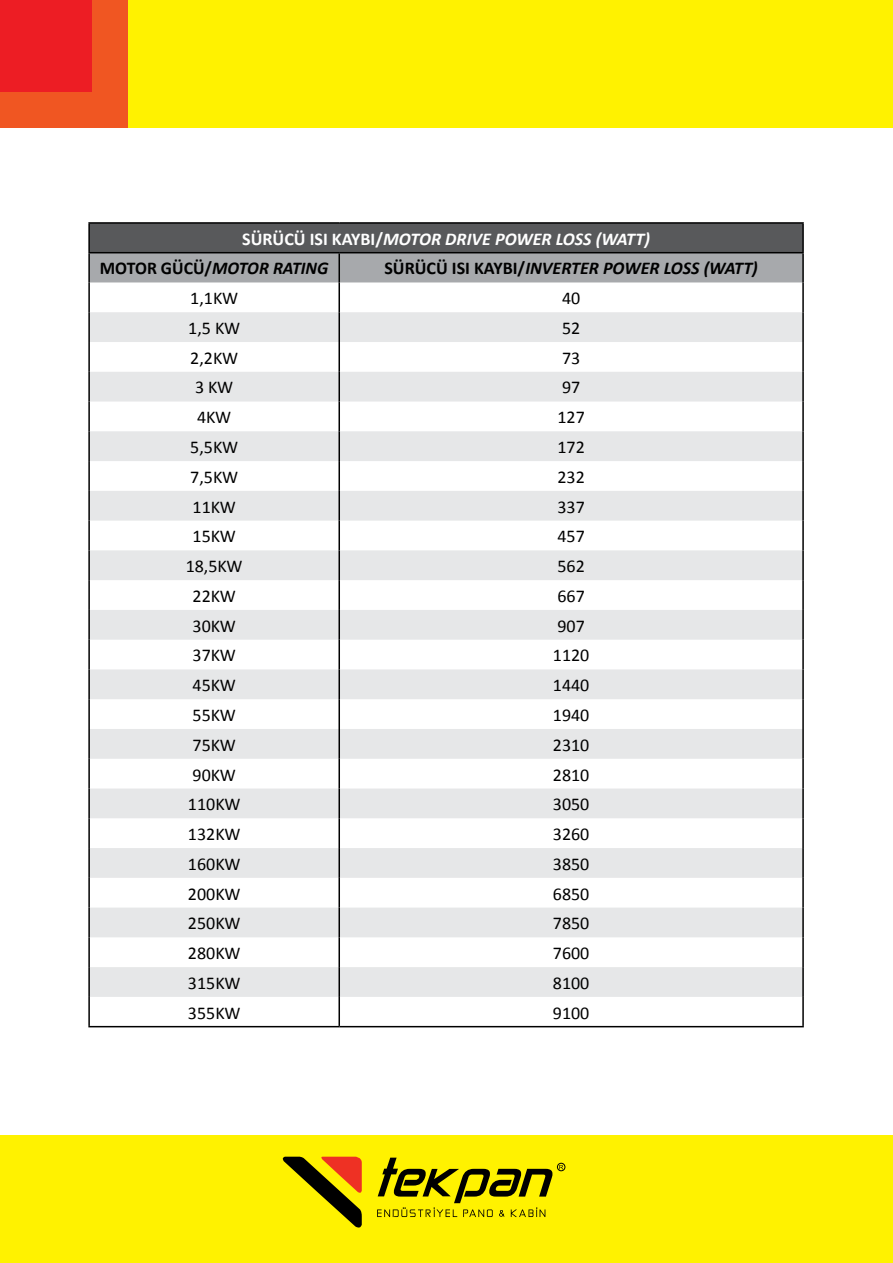
<style>
.page{position:relative;width:893px;height:1263px;background:#fff}
.page>*{position:absolute;margin:0;border:0;box-sizing:border-box;transform-origin:0 0}
.t1{font:18px "Calibri";color:#000}
.t2{font:italic 700 18px/29.7px "Calibri";color:#fff}
.t3{font:italic 700 18px "Calibri";color:#000}
.s1{font-style:normal}
.s2{font-style:normal;color:#000}
.s3{color:#000}
</style>
<div class="page">
<div style="left:0;top:1135px;width:893px;height:128px;background:#fff200"></div>
<div style="left:0;top:0;width:893px;height:128px;background:#fff200"></div>
<svg style="left:282px;top:1157px;width:80px;height:71px"></svg>
<div style="left:557px;top:1163px;width:8px;height:8px;border:1px solid #000;border-radius:50%"></div>
<svg style="left:377px;top:1157px;width:186px;height:60px"></svg>
<div style="left:0;top:0;width:127px;height:128px;background:#f05622"></div>
<div style="left:0;top:0;width:92px;height:92px;background:#ed1d24"></div>
<div style="left:89px;top:223px;width:714px;height:30px;background:#58595b"></div>
<div style="left:90px;top:253px;width:712px;height:29px;background:#a7a9ac"></div>
<div style="left:90px;top:312px;width:712px;height:30px;background:#e6e7e8"></div>
<svg style="left:90px;top:372px;width:712px;height:625px;fill:#e6e7e8"></svg>
<hr style="left:88px;top:222px;width:251px;height:2px;background:#000">
<hr style="left:88px;top:224px;width:2px;height:28px;background:#000">
<hr style="left:339px;top:222px;width:465px;height:2px;background:#000">
<hr style="left:802px;top:224px;width:2px;height:28px;background:#000">
<hr style="left:88px;top:252px;width:251px;height:1px;background:#000">
<hr style="left:88px;top:253px;width:2px;height:29px;background:#000">
<hr style="left:339px;top:252px;width:465px;height:1px;background:#000">
<hr style="left:338px;top:253px;width:2px;height:29px;background:#000">
<hr style="left:802px;top:253px;width:2px;height:29px;background:#000">
<hr style="left:88px;top:282px;width:2px;height:30px;background:#000">
<hr style="left:338px;top:282px;width:2px;height:30px;background:#000">
<hr style="left:802px;top:282px;width:2px;height:30px;background:#000">
<hr style="left:88px;top:312px;width:2px;height:30px;background:#000">
<hr style="left:338px;top:312px;width:2px;height:30px;background:#000">
<hr style="left:802px;top:312px;width:2px;height:30px;background:#000">
<hr style="left:88px;top:342px;width:2px;height:30px;background:#000">
<hr style="left:338px;top:342px;width:2px;height:30px;background:#000">
<hr style="left:802px;top:342px;width:2px;height:30px;background:#000">
<hr style="left:88px;top:372px;width:2px;height:29px;background:#000">
<hr style="left:338px;top:372px;width:2px;height:29px;background:#000">
<hr style="left:802px;top:372px;width:2px;height:29px;background:#000">
<hr style="left:88px;top:401px;width:2px;height:30px;background:#000">
<hr style="left:338px;top:401px;width:2px;height:30px;background:#000">
<hr style="left:802px;top:401px;width:2px;height:30px;background:#000">
<hr style="left:88px;top:431px;width:2px;height:30px;background:#000">
<hr style="left:338px;top:431px;width:2px;height:30px;background:#000">
<hr style="left:802px;top:431px;width:2px;height:30px;background:#000">
<hr style="left:88px;top:461px;width:2px;height:30px;background:#000">
<hr style="left:338px;top:461px;width:2px;height:30px;background:#000">
<hr style="left:802px;top:461px;width:2px;height:30px;background:#000">
<hr style="left:88px;top:491px;width:2px;height:30px;background:#000">
<hr style="left:338px;top:491px;width:2px;height:30px;background:#000">
<hr style="left:802px;top:491px;width:2px;height:30px;background:#000">
<hr style="left:88px;top:521px;width:2px;height:29px;background:#000">
<hr style="left:338px;top:521px;width:2px;height:29px;background:#000">
<hr style="left:802px;top:521px;width:2px;height:29px;background:#000">
<hr style="left:88px;top:550px;width:2px;height:30px;background:#000">
<hr style="left:338px;top:550px;width:2px;height:30px;background:#000">
<hr style="left:802px;top:550px;width:2px;height:30px;background:#000">
<hr style="left:88px;top:580px;width:2px;height:30px;background:#000">
<hr style="left:338px;top:580px;width:2px;height:30px;background:#000">
<hr style="left:802px;top:580px;width:2px;height:30px;background:#000">
<hr style="left:88px;top:610px;width:2px;height:30px;background:#000">
<hr style="left:338px;top:610px;width:2px;height:30px;background:#000">
<hr style="left:802px;top:610px;width:2px;height:30px;background:#000">
<hr style="left:88px;top:640px;width:2px;height:29px;background:#000">
<hr style="left:338px;top:640px;width:2px;height:29px;background:#000">
<hr style="left:802px;top:640px;width:2px;height:29px;background:#000">
<hr style="left:88px;top:669px;width:2px;height:30px;background:#000">
<hr style="left:338px;top:669px;width:2px;height:30px;background:#000">
<hr style="left:802px;top:669px;width:2px;height:30px;background:#000">
<hr style="left:88px;top:699px;width:2px;height:30px;background:#000">
<hr style="left:338px;top:699px;width:2px;height:30px;background:#000">
<hr style="left:802px;top:699px;width:2px;height:30px;background:#000">
<hr style="left:88px;top:729px;width:2px;height:30px;background:#000">
<hr style="left:338px;top:729px;width:2px;height:30px;background:#000">
<hr style="left:802px;top:729px;width:2px;height:30px;background:#000">
<hr style="left:88px;top:759px;width:2px;height:29px;background:#000">
<hr style="left:338px;top:759px;width:2px;height:29px;background:#000">
<hr style="left:802px;top:759px;width:2px;height:29px;background:#000">
<hr style="left:88px;top:788px;width:2px;height:30px;background:#000">
<hr style="left:338px;top:788px;width:2px;height:30px;background:#000">
<hr style="left:802px;top:788px;width:2px;height:30px;background:#000">
<hr style="left:88px;top:818px;width:2px;height:30px;background:#000">
<hr style="left:338px;top:818px;width:2px;height:30px;background:#000">
<hr style="left:802px;top:818px;width:2px;height:30px;background:#000">
<hr style="left:88px;top:848px;width:2px;height:30px;background:#000">
<hr style="left:338px;top:848px;width:2px;height:30px;background:#000">
<hr style="left:802px;top:848px;width:2px;height:30px;background:#000">
<hr style="left:88px;top:878px;width:2px;height:29px;background:#000">
<hr style="left:338px;top:878px;width:2px;height:29px;background:#000">
<hr style="left:802px;top:878px;width:2px;height:29px;background:#000">
<hr style="left:88px;top:907px;width:2px;height:30px;background:#000">
<hr style="left:338px;top:907px;width:2px;height:30px;background:#000">
<hr style="left:802px;top:907px;width:2px;height:30px;background:#000">
<hr style="left:88px;top:937px;width:2px;height:30px;background:#000">
<hr style="left:338px;top:937px;width:2px;height:30px;background:#000">
<hr style="left:802px;top:937px;width:2px;height:30px;background:#000">
<hr style="left:88px;top:967px;width:2px;height:30px;background:#000">
<hr style="left:338px;top:967px;width:2px;height:30px;background:#000">
<hr style="left:802px;top:967px;width:2px;height:30px;background:#000">
<hr style="left:88px;top:997px;width:2px;height:29px;background:#000">
<hr style="left:338px;top:997px;width:2px;height:29px;background:#000">
<hr style="left:802px;top:997px;width:2px;height:29px;background:#000">
<hr style="left:88px;top:1026px;width:251px;height:1px;background:#000">
<hr style="left:339px;top:1026px;width:465px;height:1px;background:#000">
<p class="t2" style="left:100px;top:224px;width:552px;text-indent:142px"><span class="s1">SÜRÜCÜ ISI KAYBI/</span>MOTOR DRIVE POWER LOSS (WATT)<br><span class="s2">MOTOR GÜCÜ/</span><span class="s3">MOTOR RATING</span></p>
<p class="t3" style="left:384px;top:257px;width:375px"><span class="s1">SÜRÜCÜ ISI KAYBI/</span>INVERTER POWER LOSS (WATT)</p>
<p class="t1" style="left:190px;top:287px;width:49px">1,1KW</p>
<p class="t1" style="left:562px;top:287px;width:20px">40</p>
<p class="t1" style="left:188px;top:317px;width:53px">1,5 KW</p>
<p class="t1" style="left:562px;top:317px;width:20px">52</p>
<p class="t1" style="left:190px;top:346px;width:49px">2,2KW</p>
<p class="t1" style="left:562px;top:346px;width:20px">73</p>
<p class="t1" style="left:195px;top:376px;width:40px">3 KW</p>
<p class="t1" style="left:562px;top:376px;width:20px">97</p>
<p class="t1" style="left:197px;top:406px;width:36px">4KW</p>
<p class="t1" style="left:557px;top:406px;width:29px">127</p>
<p class="t1" style="left:190px;top:436px;width:49px">5,5KW</p>
<p class="t1" style="left:557px;top:436px;width:29px">172</p>
<p class="t1" style="left:190px;top:465px;width:49px">7,5KW</p>
<p class="t1" style="left:557px;top:465px;width:29px">232</p>
<p class="t1" style="left:193px;top:495px;width:45px">11KW</p>
<p class="t1" style="left:557px;top:495px;width:29px">337</p>
<p class="t1" style="left:193px;top:525px;width:45px">15KW</p>
<p class="t1" style="left:557px;top:525px;width:29px">457</p>
<p class="t1" style="left:186px;top:555px;width:58px">18,5KW</p>
<p class="t1" style="left:557px;top:555px;width:29px">562</p>
<p class="t1" style="left:193px;top:584px;width:45px">22KW</p>
<p class="t1" style="left:557px;top:584px;width:29px">667</p>
<p class="t1" style="left:193px;top:614px;width:45px">30KW</p>
<p class="t1" style="left:557px;top:614px;width:29px">907</p>
<p class="t1" style="left:193px;top:644px;width:45px">37KW</p>
<p class="t1" style="left:553px;top:644px;width:38px">1120</p>
<p class="t1" style="left:193px;top:674px;width:45px">45KW</p>
<p class="t1" style="left:553px;top:674px;width:38px">1440</p>
<p class="t1" style="left:193px;top:704px;width:45px">55KW</p>
<p class="t1" style="left:553px;top:704px;width:38px">1940</p>
<p class="t1" style="left:193px;top:733px;width:45px">75KW</p>
<p class="t1" style="left:553px;top:733px;width:38px">2310</p>
<p class="t1" style="left:193px;top:763px;width:45px">90KW</p>
<p class="t1" style="left:553px;top:763px;width:38px">2810</p>
<p class="t1" style="left:188px;top:793px;width:54px">110KW</p>
<p class="t1" style="left:553px;top:793px;width:38px">3050</p>
<p class="t1" style="left:188px;top:823px;width:54px">132KW</p>
<p class="t1" style="left:553px;top:823px;width:38px">3260</p>
<p class="t1" style="left:188px;top:852px;width:54px">160KW</p>
<p class="t1" style="left:553px;top:852px;width:38px">3850</p>
<p class="t1" style="left:188px;top:882px;width:54px">200KW</p>
<p class="t1" style="left:553px;top:882px;width:38px">6850</p>
<p class="t1" style="left:188px;top:912px;width:54px">250KW</p>
<p class="t1" style="left:553px;top:912px;width:38px">7850</p>
<p class="t1" style="left:188px;top:942px;width:54px">280KW</p>
<p class="t1" style="left:553px;top:942px;width:38px">7600</p>
<p class="t1" style="left:188px;top:971px;width:54px">315KW</p>
<p class="t1" style="left:553px;top:971px;width:38px">8100</p>
<p class="t1" style="left:188px;top:1001px;width:54px">355KW</p>
<p class="t1" style="left:553px;top:1001px;width:38px">9100</p>
</div>
